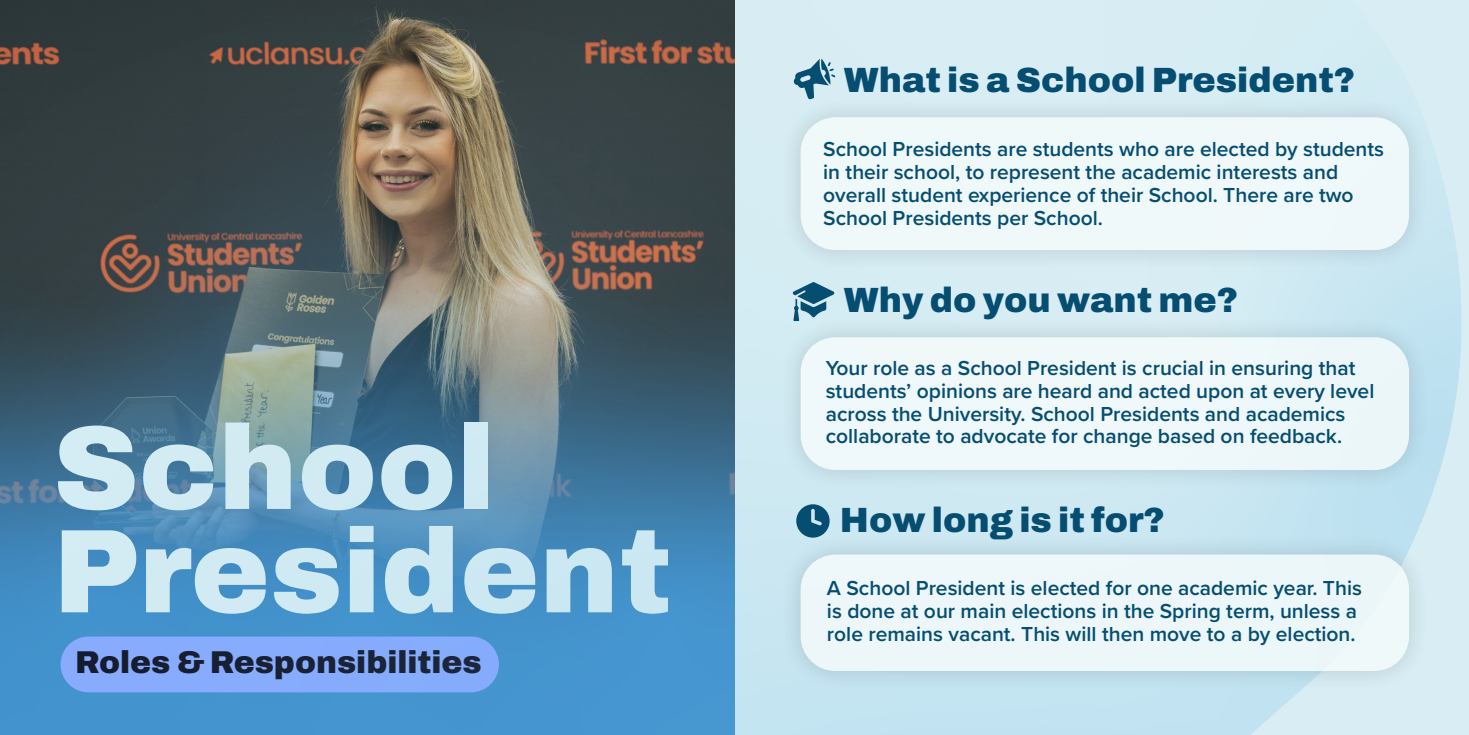
<style>
.page{position:relative;width:1469px;height:735px;background:#fff}
.page>*{position:absolute;margin:0;border:0;box-sizing:border-box;transform-origin:0 0}
.t1{font:600 119px "Archivo";color:#d8eef4}
.t2{font:600 35px "Archivo";color:#064d72}
.t3{font:600 31.5px "Archivo";color:#131628}
.t4{font:600 21px/22.8px "Proxima Nova";color:#064d72}
</style>
<div class="page">
<img style="left:0;top:0;width:1468px;height:734px">
<div style="left:779px;top:95px;width:652px;height:177px;background:#231f20;opacity:.21"></div>
<div style="left:800px;top:117px;width:608px;height:133px;background:#f0f9fa;border-radius:35px"></div>
<div style="left:779px;top:532px;width:652px;height:160px;background:#231f20;opacity:.21"></div>
<div style="left:800px;top:554px;width:608px;height:116px;background:#edf7f9;border-radius:35px"></div>
<div style="left:779px;top:315px;width:652px;height:177px;background:#231f20;opacity:.21"></div>
<div style="left:800px;top:337px;width:608px;height:133px;background:#eff8fa;border-radius:35px"></div>
<svg style="left:796px;top:504px;width:33px;height:33px"></svg>
<svg style="left:792px;top:282px;width:42px;height:39px"></svg>
<svg style="left:793px;top:59px;width:42px;height:40px"></svg>
<p class="t1" style="left:53px;top:378px;width:443px">School</p>
<p class="t1" style="left:53px;top:482px;width:620px">President</p>
<p class="t3" style="left:75px;top:638px;width:408px">Roles &amp; Responsibilities</p>
<p class="t2" style="left:843px;top:54px;width:513px">What is a School President?</p>
<p class="t4" style="left:823px;top:137px;width:562px">School Presidents are students who are elected by students in their school, to represent the academic interests and overall student experience of their School. There are two School Presidents per School.</p>
<p class="t2" style="left:843px;top:274px;width:396px">Why do you want me?</p>
<p class="t4" style="left:825px;top:356px;width:550px">Your role as a School President is crucial in ensuring that students’ opinions are heard and acted upon at every level across the University. School Presidents and academics collaborate to advocate for change based on feedback.</p>
<p class="t2" style="left:840px;top:493px;width:326px">How long is it for?</p>
<p class="t4" style="left:827px;top:576px;width:536px">A School President is elected for one academic year. This is done at our main elections in the Spring term, unless a role remains vacant. This will then move to a by election.</p>
</div>
